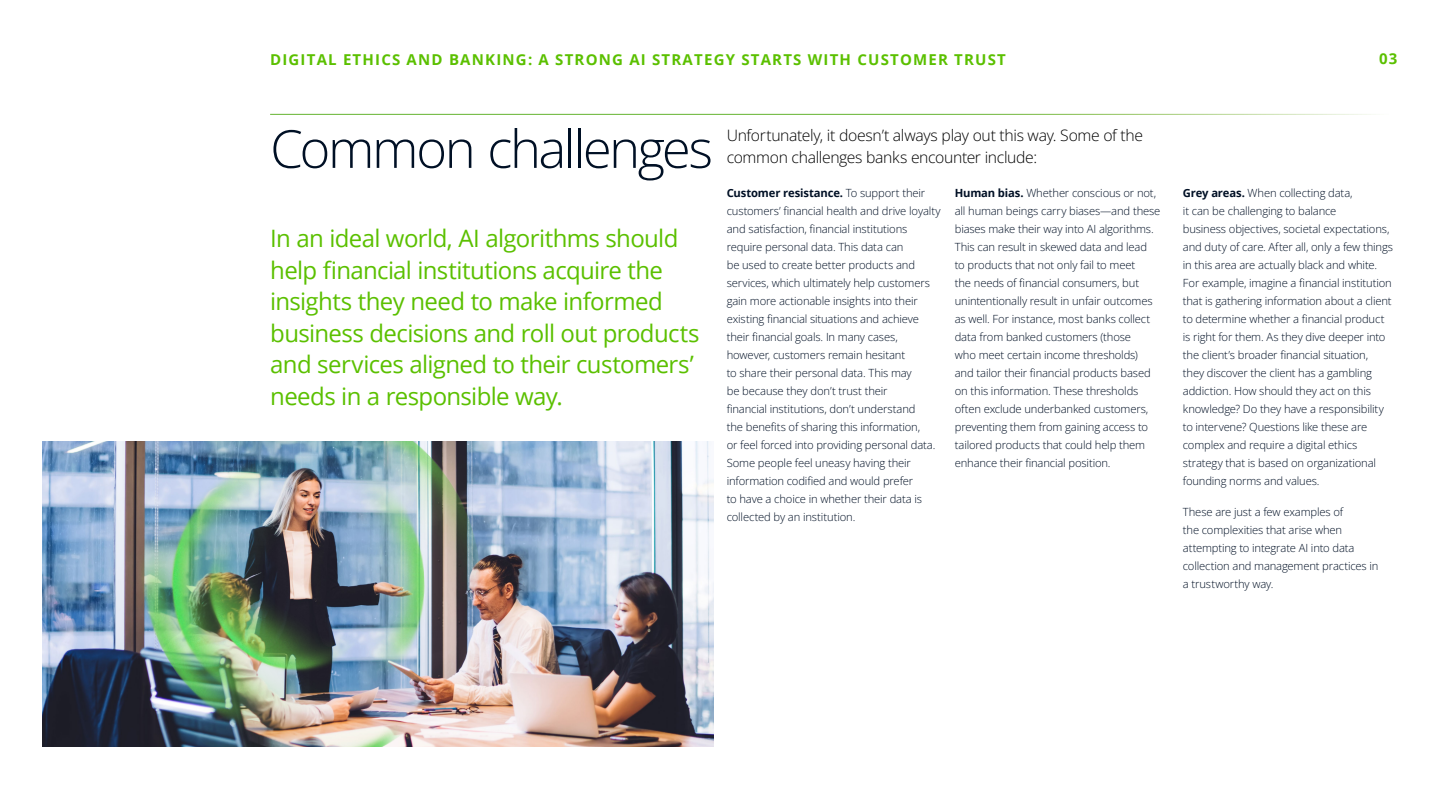
<style>
.page{position:relative;width:1440px;height:810px;background:#fff}
.page>*{position:absolute;margin:0;border:0;box-sizing:border-box;transform-origin:0 0}
.t1{font:300 52.5px "Open Sans";letter-spacing:-.045em;color:#001025}
.t2{font:24px/31.5px "Open Sans";letter-spacing:-.025em;color:#5bc000}
.t3{font:300 15.75px/22.5px "Open Sans";letter-spacing:-.02em;color:#000}
.t4{font:700 15px "Open Sans";letter-spacing:.08em;color:#5bc000}
.t5{font:300 11.25px/18px "Open Sans";letter-spacing:-.015em;color:#001025}
.s1{font-weight:700}
</style>
<div class="page">
<img style="left:43px;top:441px;width:670px;height:305px">
<img style="left:131px;top:441px;width:454px;height:305px">
<h3 class="t4" style="left:270px;top:49px;width:737px">DIGITAL ETHICS AND BANKING: A STRONG AI STRATEGY STARTS WITH CUSTOMER TRUST</h3>
<h3 class="t4" style="left:1379px;top:48px;width:20px">03</h3>
<h1 class="t1" style="left:270px;top:113px;width:444px">Common challenges</h1>
<h2 class="t2" style="left:270px;top:222px;width:431px">In an ideal world, AI algorithms should help financial institutions acquire the insights they need to make informed business decisions and roll out products and services aligned to their customers’ needs in a responsible way.</h2>
<h3 class="t3" style="left:727px;top:123px;width:418px">Unfortunately, it doesn’t always play out this way. Some of the common challenges banks encounter include:</h3>
<p class="t5" style="left:727px;top:183px;width:215px"><span class="s1">Customer resistance.</span> To support their customers’ financial health and drive loyalty and satisfaction, financial institutions require personal data. This data can<br>be used to create better products and services, which ultimately help customers gain more actionable insights into their existing financial situations and achieve their financial goals. In many cases, however, customers remain hesitant<br>to share their personal data. This may<br>be because they don’t trust their<br>financial institutions, don’t understand<br>the benefits of sharing this information,<br>or feel forced into providing personal data.<br>Some people feel uneasy having their information codified and would prefer<br>to have a choice in whether their data is collected by an institution.</p>
<p class="t5" style="left:955px;top:183px;width:207px"><span class="s1">Human bias.</span> Whether conscious or not, all human beings carry biases—and these biases make their way into AI algorithms.<br>This can result in skewed data and lead<br>to products that not only fail to meet<br>the needs of financial consumers, but unintentionally result in unfair outcomes as well. For instance, most banks collect data from banked customers (those<br>who meet certain income thresholds)<br>and tailor their financial products based on this information. These thresholds often exclude underbanked customers, preventing them from gaining access to tailored products that could help them enhance their financial position.</p>
<p class="t5" style="left:1183px;top:183px;width:212px"><span class="s1">Grey areas.</span> When collecting data,<br>it can be challenging to balance<br>business objectives, societal expectations, and duty of care. After all, only a few things in this area are actually black and white.<br>For example, imagine a financial institution that is gathering information about a client to determine whether a financial product is right for them. As they dive deeper into the client’s broader financial situation,<br>they discover the client has a gambling addiction. How should they act on this knowledge? Do they have a responsibility to intervene? Questions like these are complex and require a digital ethics strategy that is based on organizational founding norms and values.</p>
<p class="t5" style="left:1183px;top:503px;width:197px">These are just a few examples of<br>the complexities that arise when attempting to integrate AI into data collection and management practices in a trustworthy way.</p>
</div>
